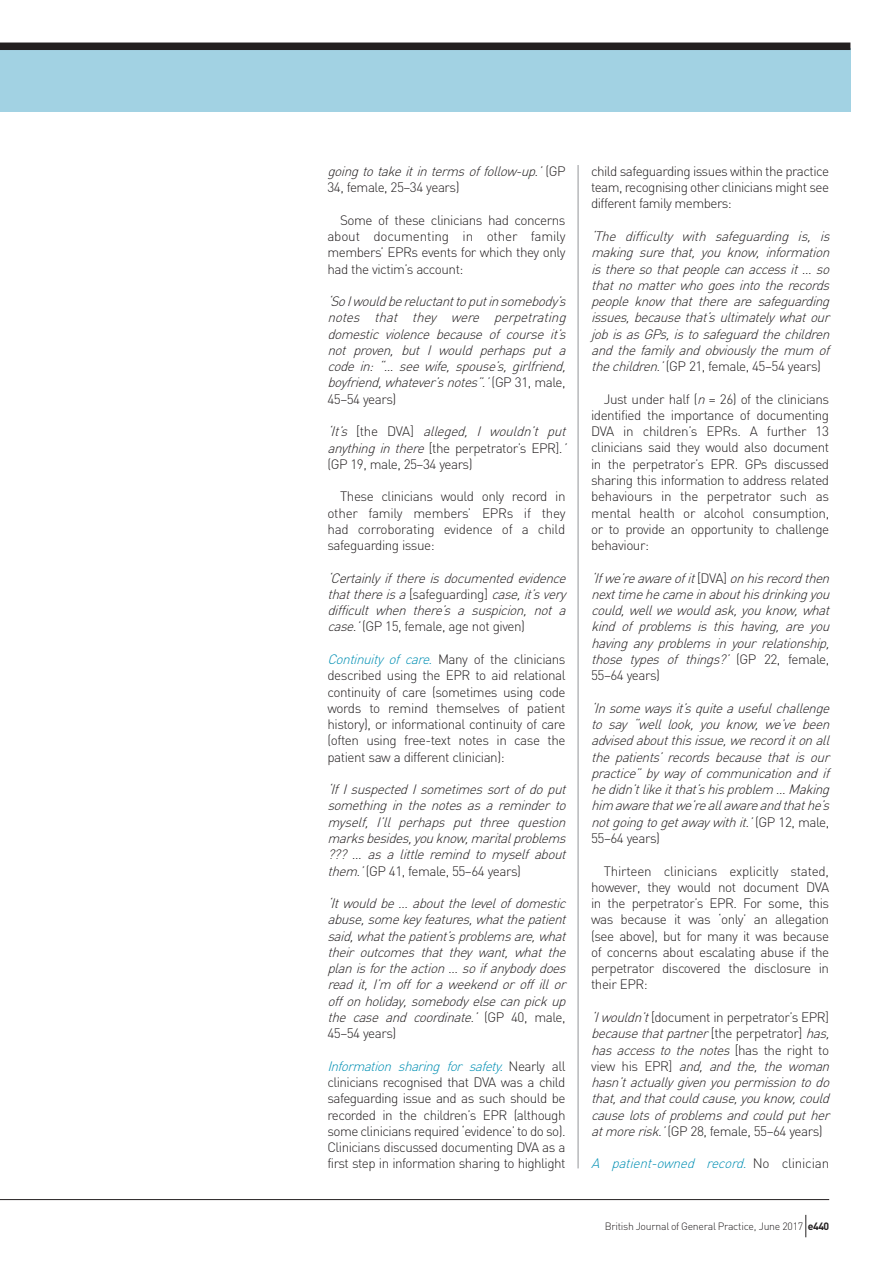
<style>
.page{position:relative;width:893px;height:1263px;background:#fff}
.page>*{position:absolute;margin:0;border:0;box-sizing:border-box;transform-origin:0 0}
.t1{font:italic 300 13.5px/16.2px "DIN";color:#231f20}
.t2{font:300 13.5px/16.2px "DIN";letter-spacing:-.035em;color:#231f20;text-align:justify}
.t3{font:italic 300 13.5px "DIN";color:#008fb3}
.t4{font:300 10.5px "DIN";letter-spacing:-.025em;color:#231f20}
.s1{font-style:normal}
.s2{font-style:italic}
.s3{font-style:italic;color:#008fb3}
.s4{font-style:normal;color:#231f20}
.s5{font-weight:700}
</style>
<div class="page">
<div style="left:0;top:48px;width:850px;height:64px;background:#a2d2e3"></div>
<div style="left:0;top:43px;width:850px;height:7px;background:#231f20"></div>
<hr style="left:578px;top:165px;width:1px;height:1003px;background:#939598">
<hr style="left:0;top:1199px;width:829px;height:1px;background:#231f20">
<svg style="left:805px;top:1215px;width:1px;height:22px"></svg>
<p class="t1" style="left:327px;top:163px;width:240px">goingtotakeitintermsoffollow-up.’<span class="s1">( G P<br>34, female, 25–34 years)</span></p>
<p class="t2" style="left:327px;top:212px;width:240px;text-indent:13px">Some of these clinicians had concerns about documenting in other family members’ EPRs events for which they only had the victim’s account:</p>
<p class="t1" style="left:327px;top:293px;width:244px">‘SoIwouldbereluctanttoputinsomebody’s notes that they were perpetrating domestic violence because of course it’s not proven, but I would perhaps put a code in: “... see wife, spouse’s, girlfriend, boyfriend,whatever’snotes”.’<span class="s1">( G P 3 1 , m a l e , 45–54 years)</span></p>
<p class="t2" style="left:327px;top:423px;width:244px"><span class="s2">‘It’s</span> [ t h e D VA ] <span class="s2">alleged, I wouldn’t put anythinginthere</span>[the perpetrator’s EPR]<span class="s2">.’ </span>(GP 19, male, 25–34 years)</p>
<p class="t2" style="left:327px;top:488px;width:240px;text-indent:13px">These clinicians would only record in other family members’ EPRs if they had corroborating evidence of a child safeguarding issue:</p>
<p class="t1" style="left:327px;top:570px;width:244px;text-align:justify">‘Certainlyifthereisdocumentedevidence thatthereisa<span class="s1">[ s a f e g u a rd i n g ]</span> case,it’svery difficult when there’s a suspicion, not a case.’<span class="s1">(GP 15, female, age not given)</span></p>
<p class="t2" style="left:327px;top:651px;width:240px"><span class="s3">Continuity of care.</span> Many of the clinicians described using the EPR to aid relational continuity of care (sometimes using code words to remind themselves of patient history), or informational continuity of care (often using free-text notes in case the patient saw a different clinician):</p>
<p class="t1" style="left:327px;top:781px;width:244px;text-align:justify">‘IfIsuspectedIsometimessortofdoput something in the notes as a reminder to myself, I’ll perhaps put three question marksbesides,youknow,maritalproblems ??? … as a little remind to myself about them.’<span class="s1">(GP 41, female, 55–64 years)</span></p>
<p class="t1" style="left:327px;top:895px;width:244px">‘Itwouldbe… aboutthelevelofdomestic abuse,somekeyfeatures,whatthepatient said,whatthepatient’sproblemsare,what their outcomes that they want, what the planisfortheaction… soifanybodydoes readit,I’m offforaweekendoroffillor offonholiday,somebodyelsecanpickup the case and coordinate.’ <span class="s1">( G P 4 0 , m a l e , 45–54 years)</span></p>
<p class="t2" style="left:327px;top:1058px;width:240px"><span class="s3">Information sharing for safety.</span> N e a r ly a l l clinicians recognised that DVA was a child safeguarding issue and as such should be recorded in the children’s EPR (although some clinicians required ‘evidence’ to do so).<br>Clinicians discussed documenting DVA as a first step in information sharing to highlight</p>
<p class="t2" style="left:591px;top:163px;width:240px">child safeguarding issues within the practice team, recognising other clinicians might see different family members:</p>
<p class="t1" style="left:591px;top:228px;width:244px;text-align:justify">‘The difficulty with safeguarding is, is making sure that, you know, information istheresothatpeoplecanaccessit… so thatnomatterwhogoesintotherecords people know that there are safeguarding issues,becausethat’sultimatelywhatour jobisasGPs,istosafeguardthechildren andthefamilyandobviouslythemum of thechildren.’<span class="s1">(GP 21, female, 45–54 years)</span></p>
<p class="t2" style="left:591px;top:391px;width:240px;text-indent:13px">Just under half (<span class="s2">n</span>= 26) of the clinicians identified the importance of documenting DVA in children’s EPRs. A further 13 clinicians said they would also document in the perpetrator’s EPR. GPs discussed sharing this information to address related behaviours in the perpetrator such as mental health or alcohol consumption, or to provide an opportunity to challenge behaviour:</p>
<p class="t1" style="left:591px;top:570px;width:244px">‘Ifwe’reawareofit<span class="s1">[ D VA ]</span> onhisrecordthen nexttimehecameinabouthisdrinkingyou could,wellwewouldask,youknow,what kind of problems is this having, are you having any problems in your relationship, those types of things?’ <span class="s1">( G P 2 2 , f e m a l e , 55–64 years)</span></p>
<p class="t1" style="left:591px;top:700px;width:244px">‘Insomewaysit’squiteausefulchallenge to say “well look, you know, we’ve been advisedaboutthisissue,werecorditonall the patients’ records because that is our practice”bywayofcommunicationandif hedidn’tlikeitthat’shisproblem … Making him awarethatwe’reallawareandthathe’s notgoingtogetawaywithit.’<span class="s1">( G P 1 2 , m a l e , 55–64 years)</span></p>
<p class="t2" style="left:591px;top:862px;width:240px;text-indent:13px">Thirteen clinicians explicitly stated, however, they would not document DVA in the perpetrator’s EPR. For some, this was because it was ‘only’ an allegation (see above), but for many it was because of concerns about escalating abuse if the perpetrator discovered the disclosure in their EPR:</p>
<p class="t1" style="left:591px;top:1009px;width:244px">‘Iwouldn’t<span class="s1">[document in perpetrator’s EPR] </span>becausethatpartner<span class="s1">[ t h e p e r p e t ra t o r]</span> has, hasaccesstothenotes<span class="s1">[ h a s t h e r i g h t t o v i ew h i s E P R ]</span> and, and the, the woman hasn’tactuallygivenyoupermissiontodo that,andthatcouldcause,youknow,could causelotsofproblemsandcouldputher atmorerisk.’<span class="s1">(GP 28, female, 55–64 years)</span></p>
<p class="t3" style="left:591px;top:1155px;width:240px">A patient-owned record. <span class="s4">N o c l i n i c i a n</span></p>
<p class="t4" style="left:605px;top:1219px;width:226px">British Journal of General Practice, June 2017 <span class="s5">e440</span></p>
</div>
